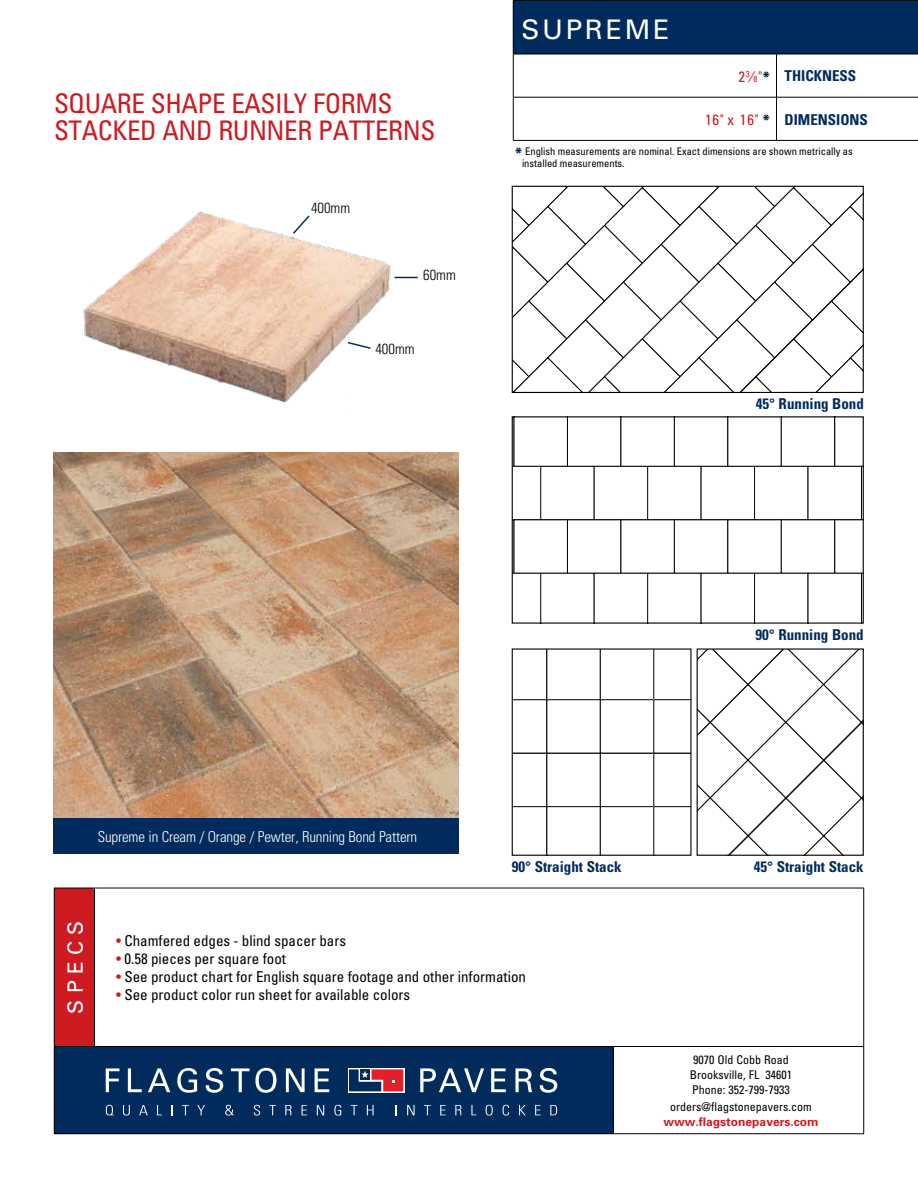
<style>
.page{position:relative;width:918px;height:1188px;background:#fff}
.page>*{position:absolute;margin:0;border:0;box-sizing:border-box;transform-origin:0 0}
.t1{font:condensed 27px/27px "Univers";letter-spacing:-.015em;color:#ce1b22}
.t2{font:27px "Univers";letter-spacing:.1em;color:#fff}
.t3{font:21px "Univers";letter-spacing:.3em;color:#fff}
.t4{font:condensed 15px "Univers";color:#000}
.t5{font:700 condensed 15px "Univers";color:#002b5c}
.t6{font:300 condensed 15px "Univers";letter-spacing:-.01em;color:#fff}
.t7{font:300 condensed 14.7px "Univers";color:#000}
.t8{font:condensed 12px/15px "Univers";color:#000}
.t9{font:700 12px "Univers";color:#ce1b22}
.t10{font:condensed 10.5px/12.6px "Univers";color:#000}
.s1{font-weight:400;color:#ce1b22}
.s2{font-weight:400;font-size:8.7px;color:#ce1b22}
.s3{font-weight:900;font-stretch:normal}
.s4{font-weight:900;font-stretch:normal;font-size:15px;color:#002b5c}
.s5{color:#ce1b22}
</style>
<div class="page">
<img style="left:83px;top:211px;width:315px;height:191px">
<div style="left:513px;top:0;width:405px;height:54px;background:#002b5c"></div>
<hr style="left:513px;top:0;width:264px;height:1px;background:#000">
<hr style="left:513px;top:1px;width:1px;height:53px;background:#000">
<hr style="left:777px;top:0;width:141px;height:1px;background:#000">
<hr style="left:513px;top:54px;width:264px;height:1px;background:#000">
<hr style="left:513px;top:54px;width:1px;height:43px;background:#000">
<hr style="left:777px;top:54px;width:141px;height:1px;background:#000">
<hr style="left:776px;top:54px;width:1px;height:43px;background:#000">
<hr style="left:513px;top:97px;width:264px;height:1px;background:#000">
<hr style="left:513px;top:97px;width:1px;height:43px;background:#000">
<hr style="left:777px;top:97px;width:141px;height:1px;background:#000">
<hr style="left:776px;top:97px;width:1px;height:43px;background:#000">
<hr style="left:513px;top:140px;width:264px;height:1px;background:#000">
<hr style="left:777px;top:140px;width:141px;height:1px;background:#000">
<svg style="left:514px;top:188px;width:348px;height:203px"></svg>
<div style="left:512px;top:186px;width:352px;height:207px;border:1px solid #000"></div>
<svg style="left:514px;top:418px;width:348px;height:204px"></svg>
<div style="left:512px;top:416px;width:352px;height:208px;border:1px solid #000"></div>
<div style="left:54px;top:1047px;width:559px;height:87px;background:#002b5c"></div>
<svg style="left:106px;top:1068px;width:13px;height:24px"></svg>
<svg style="left:128px;top:1068px;width:14px;height:24px"></svg>
<svg style="left:148px;top:1068px;width:22px;height:24px"></svg>
<svg style="left:177px;top:1068px;width:20px;height:25px"></svg>
<svg style="left:206px;top:1068px;width:17px;height:25px"></svg>
<svg style="left:231px;top:1068px;width:46px;height:25px"></svg>
<svg style="left:286px;top:1068px;width:19px;height:24px"></svg>
<svg style="left:315px;top:1068px;width:14px;height:24px"></svg>
<svg style="left:420px;top:1068px;width:64px;height:24px"></svg>
<svg style="left:491px;top:1068px;width:15px;height:24px"></svg>
<svg style="left:516px;top:1068px;width:16px;height:24px"></svg>
<svg style="left:540px;top:1068px;width:17px;height:25px"></svg>
<svg style="left:348px;top:1068px;width:56px;height:24px"></svg>
<svg style="left:106px;top:1105px;width:8px;height:10px"></svg>
<svg style="left:123px;top:1105px;width:7px;height:11px"></svg>
<svg style="left:139px;top:1105px;width:9px;height:10px"></svg>
<svg style="left:157px;top:1105px;width:5px;height:10px"></svg>
<svg style="left:182px;top:1105px;width:7px;height:10px"></svg>
<svg style="left:197px;top:1105px;width:8px;height:10px"></svg>
<svg style="left:225px;top:1105px;width:9px;height:11px"></svg>
<svg style="left:254px;top:1105px;width:6px;height:11px"></svg>
<svg style="left:269px;top:1105px;width:7px;height:10px"></svg>
<svg style="left:285px;top:1105px;width:6px;height:10px"></svg>
<svg style="left:302px;top:1105px;width:5px;height:10px"></svg>
<svg style="left:317px;top:1105px;width:7px;height:10px"></svg>
<svg style="left:334px;top:1105px;width:7px;height:11px"></svg>
<svg style="left:351px;top:1105px;width:6px;height:10px"></svg>
<svg style="left:367px;top:1105px;width:7px;height:10px"></svg>
<svg style="left:407px;top:1105px;width:8px;height:10px"></svg>
<svg style="left:424px;top:1105px;width:7px;height:10px"></svg>
<svg style="left:440px;top:1105px;width:6px;height:10px"></svg>
<svg style="left:455px;top:1105px;width:6px;height:10px"></svg>
<svg style="left:471px;top:1105px;width:5px;height:10px"></svg>
<svg style="left:486px;top:1105px;width:7px;height:11px"></svg>
<svg style="left:503px;top:1105px;width:6px;height:11px"></svg>
<svg style="left:519px;top:1105px;width:7px;height:10px"></svg>
<svg style="left:535px;top:1105px;width:6px;height:10px"></svg>
<svg style="left:550px;top:1105px;width:7px;height:10px"></svg>
<svg style="left:349px;top:1069px;width:54px;height:22px"></svg>
<div style="left:54px;top:888px;width:40px;height:159px;background:#ce1b22"></div>
<hr style="left:54px;top:888px;width:40px;height:1px;background:#000">
<hr style="left:54px;top:888px;width:1px;height:158px;background:#000">
<hr style="left:94px;top:888px;width:519px;height:1px;background:#000">
<hr style="left:94px;top:888px;width:1px;height:158px;background:#000">
<hr style="left:613px;top:888px;width:251px;height:1px;background:#000">
<hr style="left:863px;top:888px;width:1px;height:158px;background:#000">
<hr style="left:54px;top:1046px;width:40px;height:1px;background:#000">
<hr style="left:54px;top:1047px;width:1px;height:86px;background:#000">
<hr style="left:94px;top:1046px;width:519px;height:1px;background:#000">
<hr style="left:613px;top:1046px;width:251px;height:1px;background:#000">
<hr style="left:613px;top:1047px;width:1px;height:86px;background:#000">
<hr style="left:863px;top:1047px;width:1px;height:86px;background:#000">
<hr style="left:54px;top:1133px;width:40px;height:1px;background:#000">
<hr style="left:94px;top:1133px;width:519px;height:1px;background:#000">
<hr style="left:613px;top:1133px;width:251px;height:1px;background:#000">
<svg style="left:394px;top:277px;width:24px;height:1px"></svg>
<svg style="left:346px;top:341px;width:26px;height:9px"></svg>
<svg style="left:291px;top:214px;width:20px;height:21px"></svg>
<img style="left:53px;top:453px;width:406px;height:366px">
<div style="left:53px;top:819px;width:406px;height:35px;background:#002b5c"></div>
<svg style="left:699px;top:650px;width:163px;height:204px"></svg>
<div style="left:697px;top:648px;width:167px;height:208px;border:1px solid #000"></div>
<svg style="left:514px;top:650px;width:176px;height:204px"></svg>
<div style="left:512px;top:648px;width:180px;height:208px;border:1px solid #000"></div>
<h1 class="t1" style="left:54px;top:90px;width:383px">SQUARE SHAPE EASILY FORMS<br>STACKED AND RUNNER PATTERNS</h1>
<p class="t7" style="left:311px;top:199px;width:41px">400mm</p>
<p class="t7" style="left:423px;top:266px;width:34px">60mm</p>
<p class="t7" style="left:375px;top:340px;width:41px">400mm</p>
<h1 class="t2" style="left:521px;top:13px;width:150px">SUPREME</h1>
<p class="t5" style="left:739px;top:67px;width:119px"><span class="s1">2</span><sup>3</sup><span class="s1">⁄</span><span class="s2">8</span><span class="s1">"</span><span class="s3">*</span> THICKNESS</p>
<p class="t5" style="left:705px;top:110px;width:164px"><span class="s1">16" x 16"</span> <span class="s3">*</span> DIMENSIONS</p>
<p class="t10" style="left:522px;top:145px;width:332px;text-indent:-8px"><span class="s4">*</span> English measurements are nominal. Exact dimensions are shown metrically as installed measurements.</p>
<p class="t5" style="left:756px;top:394px;width:110px">45° Running Bond</p>
<p class="t6" style="left:98px;top:828px;width:321px">Supreme in Cream / Orange / Pewter, Running Bond Pattern</p>
<p class="t5" style="left:755px;top:625px;width:110px">90° Running Bond</p>
<p class="t5" style="left:512px;top:857px;width:111px">90° Straight Stack</p>
<p class="t5" style="left:754px;top:857px;width:111px">45° Straight Stack</p>
<h2 class="t3" style="left:62px;top:1014px;width:94px;rotate:-90deg">SPECS</h2>
<p class="t4" style="left:116px;top:932px;width:231px"><span class="s5">•</span> Chamfered edges - blind spacer bars</p>
<p class="t4" style="left:116px;top:950px;width:171px"><span class="s5">•</span> 0.58 pieces per square foot</p>
<p class="t4" style="left:116px;top:968px;width:411px"><span class="s5">•</span> See product chart for English square footage and other information</p>
<p class="t4" style="left:116px;top:986px;width:296px"><span class="s5">•</span> See product color run sheet for available colors</p>
<p class="t8" style="left:690px;top:1052px;width:104px">9070 Old Cobb Road<br>Brooksville, FL 34601<br>Phone: 352-799-7933</p>
<p class="t8" style="left:670px;top:1099px;width:143px">orders@flagstonepavers.com</p>
<p class="t9" style="left:664px;top:1114px;width:156px">www.flagstonepavers.com</p>
</div>
